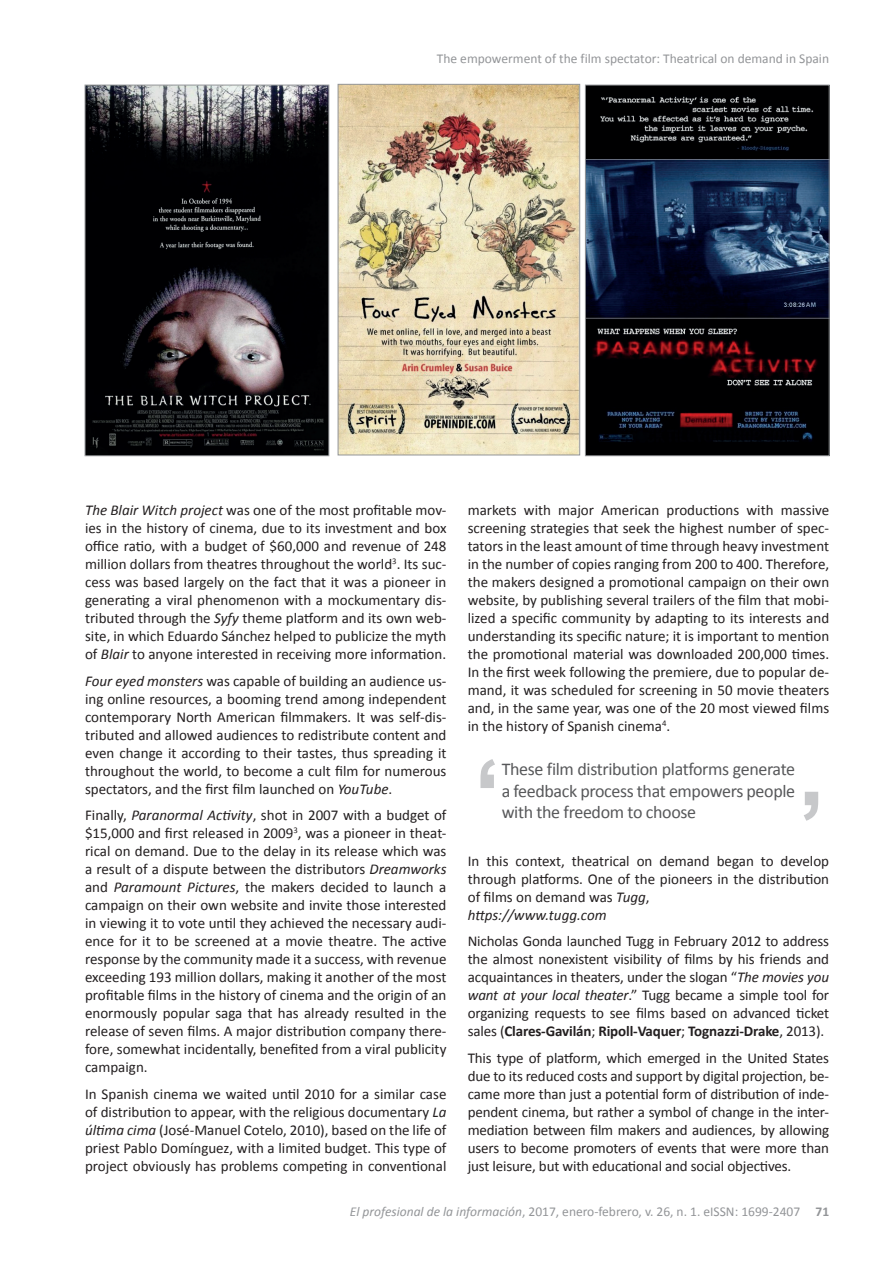
<style>
.page{position:relative;width:893px;height:1263px;background:#fff}
.page>*{position:absolute;margin:0;border:0;box-sizing:border-box;transform-origin:0 0}
.t1{font:18px/21.6px "Calibri";letter-spacing:-.02em;color:#57585a;text-align:justify}
.t2{font:15px/18px "Calibri";color:#231f20;text-align:justify}
.t3{font:13.5px "Calibri";color:#939598}
.s1{font-style:italic}
.s2{font-weight:700}
</style>
<div class="page">
<img style="left:87px;top:87px;width:240px;height:367px">
<div style="left:85px;top:85px;width:244px;height:371px;border:1px solid #939598"></div>
<img style="left:340px;top:86px;width:238px;height:367px">
<div style="left:338px;top:84px;width:242px;height:371px;border:1px solid #939598"></div>
<img style="left:587px;top:87px;width:241px;height:367px">
<div style="left:585px;top:85px;width:245px;height:371px;border:1px solid #939598"></div>
<svg style="left:804px;top:792px;width:14px;height:29px"></svg>
<svg style="left:480px;top:759px;width:15px;height:29px"></svg>
<p class="t3" style="left:437px;top:50px;width:394px">The empowerment of the film spectator: Theatrical on demand in Spain</p>
<p class="t2" style="left:85px;top:501px;width:363px"><span class="s1">The Blair Witch project</span> was one of the most profitable mov&shy;ies in the history of cinema, due to its investment and box office ratio, with a budget of $60,000 and revenue of 248 million dollars from theatres throughout the world<sup>3</sup>. Its suc&shy;cess was based largely on the fact that it was a pioneer in generating a viral phenomenon with a mockumentary dis&shy;tributed through the <span class="s1">Syfy</span> theme platform and its own web&shy;site, in which Eduardo Sánchez helped to publicize the myth of <span class="s1">Blair</span> to anyone interested in receiving more information.</p>
<p class="t2" style="left:85px;top:672px;width:363px"><span class="s1">Four eyed monsters</span> was capable of building an audience us&shy;ing online resources, a booming trend among independent contemporary North American filmmakers. It was self-dis&shy;tributed and allowed audiences to redistribute content and even change it according to their tastes, thus spreading it throughout the world, to become a cult film for numerous spectators, and the first film launched on <span class="s1">YouTube</span>.</p>
<p class="t2" style="left:85px;top:806px;width:363px">Finally, <span class="s1">Paranormal Activity</span>, shot in 2007 with a budget of $15,000 and first released in 2009<sup>3</sup>, was a pioneer in theat&shy;rical on demand. Due to the delay in its release which was a result of a dispute between the distributors <span class="s1">Dreamworks </span>and <span class="s1">Paramount Pictures</span>, the makers decided to launch a campaign on their own website and invite those interested in viewing it to vote until they achieved the necessary audi&shy;ence for it to be screened at a movie theatre. The active response by the community made it a success, with revenue exceeding 193 million dollars, making it another of the most profitable films in the history of cinema and the origin of an enormously popular saga that has already resulted in the release of seven films. A major distribution company there&shy;fore, somewhat incidentally, benefited from a viral publicity campaign.</p>
<p class="t2" style="left:85px;top:1085px;width:363px">In Spanish cinema we waited until 2010 for a similar case of distribution to appear, with the religious documentary <span class="s1">La última cima</span> (José-Manuel Cotelo, 2010), based on the life of priest Pablo Domínguez, with a limited budget. This type of project obviously has problems competing in conventional</p>
<p class="t2" style="left:468px;top:501px;width:363px">markets with major American productions with massive screening strategies that seek the highest number of spec&shy;tators in the least amount of time through heavy investment in the number of copies ranging from 200 to 400. Therefore, the makers designed a promotional campaign on their own website, by publishing several trailers of the film that mobi&shy;lized a specific community by adapting to its interests and understanding its specific nature; it is important to mention the promotional material was downloaded 200,000 times.<br>In the first week following the premiere, due to popular de&shy;mand, it was scheduled for screening in 50 movie theaters and, in the same year, was one of the 20 most viewed films in the history of Spanish cinema<sup>4</sup>.</p>
<p class="t1" style="left:502px;top:758px;width:295px">These film distribution platforms generate a feedback process that empowers people with the freedom to choose</p>
<p class="t2" style="left:468px;top:852px;width:363px;text-align:left">In this context, theatrical on demand began to develop through platforms. One of the pioneers in the distribution of films on demand was <span class="s1">Tugg</span>,<br><span class="s1">https://www.tugg.com</span></p>
<p class="t2" style="left:468px;top:932px;width:363px">Nicholas Gonda launched Tugg in February 2012 to address the almost nonexistent visibility of films by his friends and acquaintances in theaters, under the slogan “<span class="s1">The movies you want at your local theater</span>.” Tugg became a simple tool for organizing requests to see films based on advanced ticket sales (<span class="s2">Clares-Gavilán</span>; <span class="s2">Ripoll-Vaquer</span>; <span class="s2">Tognazzi-Drake</span>, 2013).</p>
<p class="t2" style="left:468px;top:1049px;width:363px">This type of platform, which emerged in the United States due to its reduced costs and support by digital projection, be&shy;came more than just a potential form of distribution of inde&shy;pendent cinema, but rather a symbol of change in the inter&shy;mediation between film makers and audiences, by allowing users to become promoters of events that were more than just leisure, but with educational and social objectives.</p>
<p class="t3" style="left:350px;top:1203px;width:481px"><span class="s1">El profesional de la información</span>, 2017, enero-febrero, v. 26, n. 1. eISSN: 1699-2407 <span class="s2">71</span></p>
</div>
